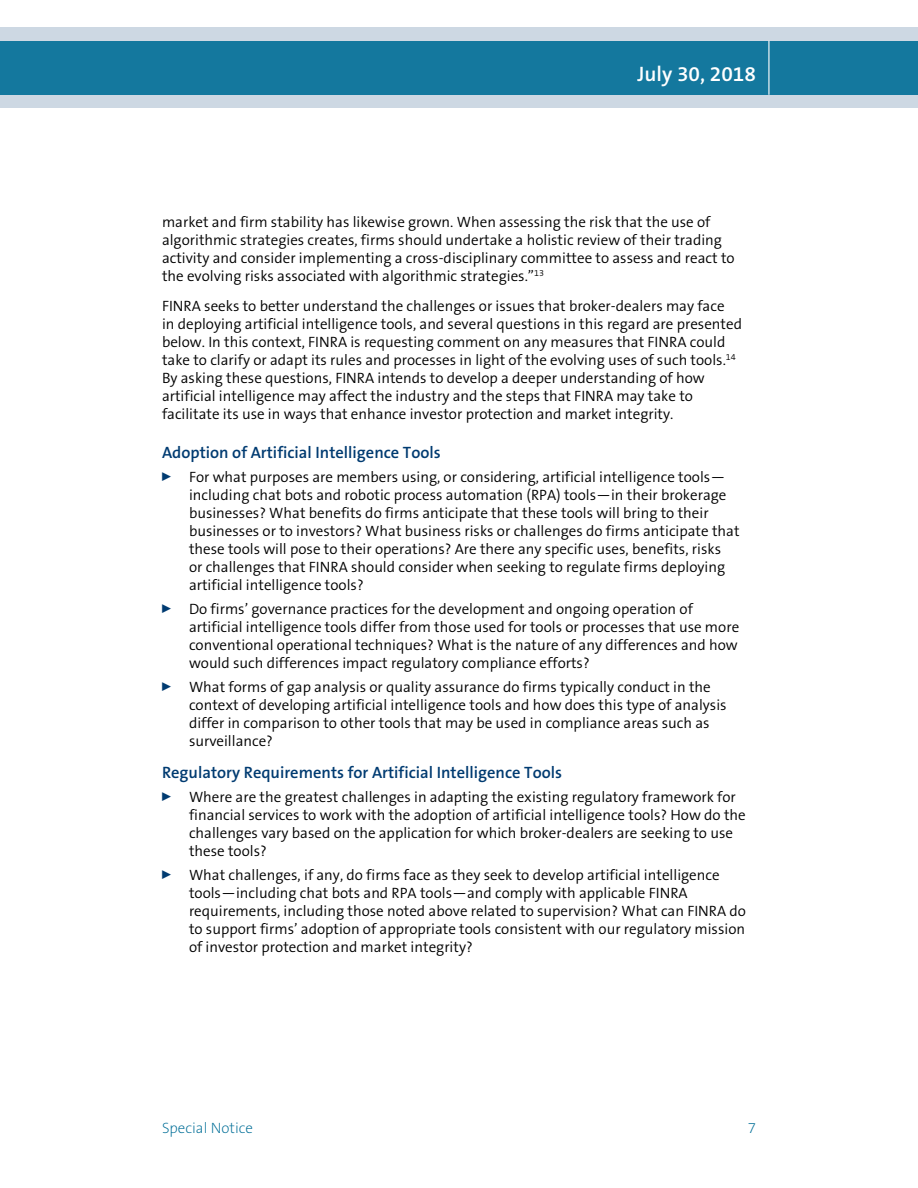
<style>
.page{position:relative;width:918px;height:1188px;background:#fff}
.page>*{position:absolute;margin:0;border:0;box-sizing:border-box;transform-origin:0 0}
.t1{font:600 21px "The Sans B6";color:#fff}
.t2{font:600 16.5px "The Sans B6";color:#003b71}
.t3{font:300 15px/18px "The Sans B4";color:#000}
.t4{font:200 15px "The Sans B2";color:#006e97}
</style>
<div class="page">
<div style="left:0;top:27px;width:918px;height:81px;background:#cdd8e3"></div>
<div style="left:0;top:41px;width:918px;height:54px;background:#14789e"></div>
<hr style="left:0;top:27px;width:1px;height:81px;background:#003b71">
<hr style="left:768px;top:41px;width:2px;height:54px;background:#fff">
<h1 class="t1" style="left:638px;top:62px;width:120px">July 30, 2018</h1>
<p class="t3" style="left:162px;top:213px;width:574px">market and firm stability has likewise grown. When assessing the risk that the use of algorithmic strategies creates, firms should undertake a holistic review of their trading activity and consider implementing a cross-disciplinary committee to assess and react to the evolving risks associated with algorithmic strategies.”<sup>13</sup></p>
<p class="t3" style="left:162px;top:297px;width:582px">FINRA seeks to better understand the challenges or issues that broker-dealers may face<br>in deploying artificial intelligence tools, and several questions in this regard are presented below. In this context, FINRA is requesting comment on any measures that FINRA could take to clarify or adapt its rules and processes in light of the evolving uses of such tools.<sup>14<br></sup>By asking these questions, FINRA intends to develop a deeper understanding of how artificial intelligence may affect the industry and the steps that FINRA may take to facilitate its use in ways that enhance investor protection and market integrity.</p>
<p class="t2" style="left:162px;top:443px;width:280px">Adoption of Artificial Intelligence Tools</p>
<p class="t3" style="left:189px;top:468px;width:552px;text-indent:-27px"><sup>0</sup> For what purposes are members using, or considering, artificial intelligence tools— including chat bots and robotic process automation (RPA) tools—in their brokerage businesses? What benefits do firms anticipate that these tools will bring to their businesses or to investors? What business risks or challenges do firms anticipate that these tools will pose to their operations? Are there any specific uses, benefits, risks<br>or challenges that FINRA should consider when seeking to regulate firms deploying artificial intelligence tools?</p>
<p class="t3" style="left:189px;top:600px;width:552px;text-indent:-27px"><sup>0</sup> Do firms’ governance practices for the development and ongoing operation of artificial intelligence tools differ from those used for tools or processes that use more conventional operational techniques? What is the nature of any differences and how would such differences impact regulatory compliance efforts?</p>
<p class="t3" style="left:189px;top:678px;width:539px;text-indent:-27px"><sup>0</sup> What forms of gap analysis or quality assurance do firms typically conduct in the context of developing artificial intelligence tools and how does this type of analysis differ in comparison to other tools that may be used in compliance areas such as surveillance?</p>
<p class="t2" style="left:162px;top:764px;width:402px">Regulatory Requirements for Artificial Intelligence Tools</p>
<p class="t3" style="left:189px;top:789px;width:558px;text-indent:-27px"><sup>0</sup> Where are the greatest challenges in adapting the existing regulatory framework for financial services to work with the adoption of artificial intelligence tools? How do the challenges vary based on the application for which broker-dealers are seeking to use these tools?</p>
<p class="t3" style="left:189px;top:867px;width:559px;text-indent:-27px"><sup>0</sup> What challenges, if any, do firms face as they seek to develop artificial intelligence tools—including chat bots and RPA tools—and comply with applicable FINRA requirements, including those noted above related to supervision? What can FINRA do to support firms’ adoption of appropriate tools consistent with our regulatory mission of investor protection and market integrity?</p>
<p class="t4" style="left:162px;top:1120px;width:93px">Special Notice</p>
<p class="t4" style="left:748px;top:1120px;width:10px">7</p>
</div>
